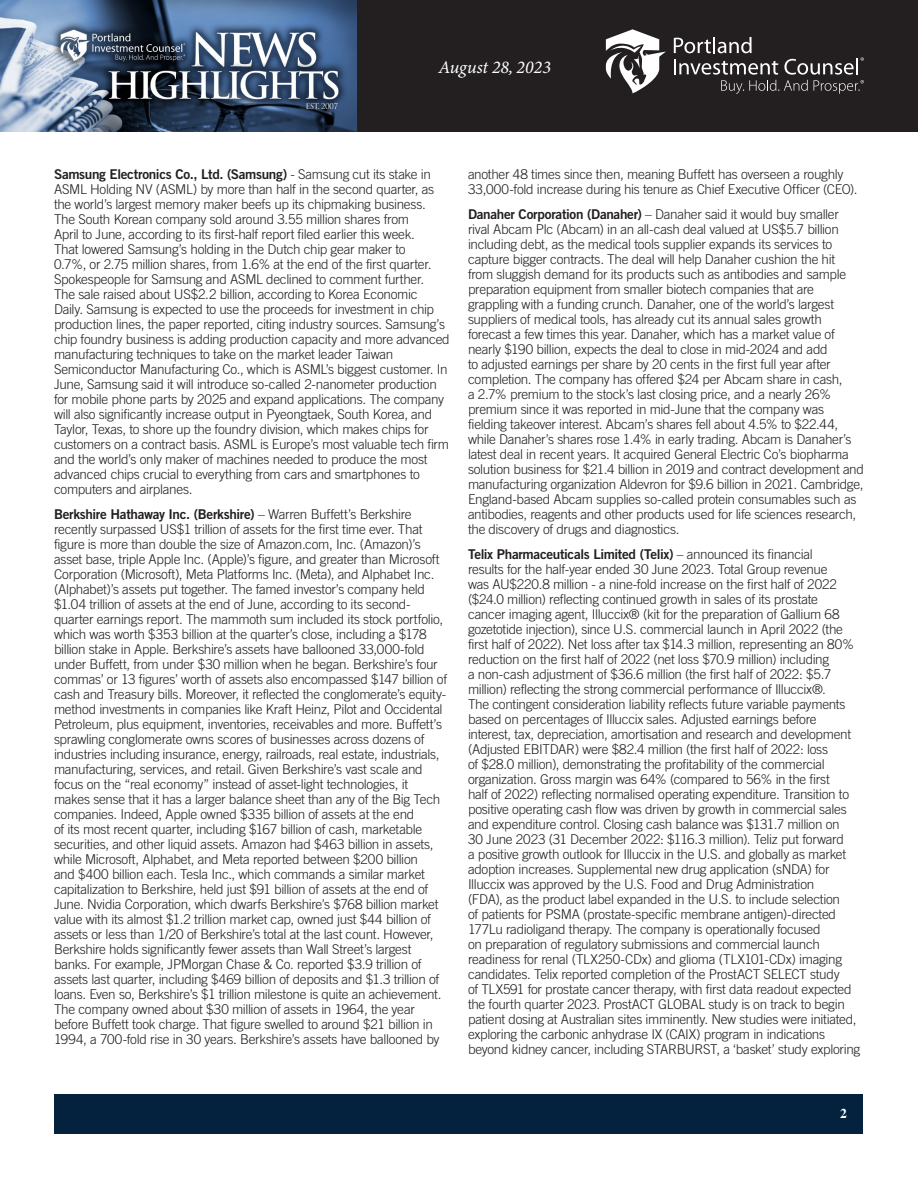
<style>
.page{position:relative;width:918px;height:1188px;background:#fff}
.page>*{position:absolute;margin:0;border:0;box-sizing:border-box;transform-origin:0 0}
.t1{font:italic 18px "Minion Variable Concept";color:#fff}
.Article_-_Body{font:300 13.5px/15px "Trade Gothic";letter-spacing:-.02em;color:#231f20}
.t2{font:700 13.5px "Times";color:#fff}
.s1{font-family:"Trade Gothic Bold Two";font-weight:400}
</style>
<div class="page">
<div style="left:356px;top:0;width:562px;height:132px;background:#231f20"></div>
<img style="left:0;top:0;width:356px;height:132px">
<svg style="left:674px;top:37px;width:190px;height:57px"></svg>
<svg style="left:606px;top:29px;width:60px;height:64px"></svg>
<div style="left:55px;top:1094px;width:808px;height:39px;background:#04213e"></div>
<h1 class="t1" style="left:439px;top:55px;width:113px">August 28, 2023</h1>
<p class="Article_-_Body" style="left:54px;top:167px;width:397px"><span class="s1">Samsung Electronics Co., Ltd. (Samsung)</span> - Samsung cut its stake in ASML Holding NV (ASML) by more than half in the second quarter, as the world’s largest memory maker beefs up its chipmaking business.<br>The South Korean company sold around 3.55 million shares from<br>April to June, according to its first-half report filed earlier this week.<br>That lowered Samsung’s holding in the Dutch chip gear maker to<br>0.7%, or 2.75 million shares, from 1.6% at the end of the first quarter.<br>Spokespeople for Samsung and ASML declined to comment further.<br>The sale raised about US$2.2 billion, according to Korea Economic Daily. Samsung is expected to use the proceeds for investment in chip production lines, the paper reported, citing industry sources. Samsung’s chip foundry business is adding production capacity and more advanced manufacturing techniques to take on the market leader Taiwan Semiconductor Manufacturing Co., which is ASML’s biggest customer. In June, Samsung said it will introduce so-called 2-nanometer production for mobile phone parts by 2025 and expand applications. The company will also significantly increase output in Pyeongtaek, South Korea, and Taylor, Texas, to shore up the foundry division, which makes chips for customers on a contract basis. ASML is Europe’s most valuable tech firm and the world’s only maker of machines needed to produce the most advanced chips crucial to everything from cars and smartphones to computers and airplanes.</p>
<p class="Article_-_Body" style="left:54px;top:507px;width:395px"><span class="s1">Berkshire Hathaway Inc. (Berkshire)</span> – Warren Buffett’s Berkshire recently surpassed US$1 trillion of assets for the first time ever. That figure is more than double the size of Amazon.com, Inc. (Amazon)’s asset base, triple Apple Inc. (Apple)’s figure, and greater than Microsoft Corporation (Microsoft), Meta Platforms Inc. (Meta), and Alphabet Inc. (Alphabet)’s assets put together. The famed investor’s company held $1.04 trillion of assets at the end of June, according to its second&shy;quarter earnings report. The mammoth sum included its stock portfolio, which was worth $353 billion at the quarter’s close, including a $178 billion stake in Apple. Berkshire’s assets have ballooned 33,000-fold under Buffett, from under $30 million when he began. Berkshire’s four commas’ or 13 figures’ worth of assets also encompassed $147 billion of cash and Treasury bills. Moreover, it reflected the conglomerate’s equity&shy;method investments in companies like Kraft Heinz, Pilot and Occidental Petroleum, plus equipment, inventories, receivables and more. Buffett’s sprawling conglomerate owns scores of businesses across dozens of industries including insurance, energy, railroads, real estate, industrials, manufacturing, services, and retail. Given Berkshire’s vast scale and focus on the “real economy” instead of asset-light technologies, it makes sense that it has a larger balance sheet than any of the Big Tech companies. Indeed, Apple owned $335 billion of assets at the end<br>of its most recent quarter, including $167 billion of cash, marketable securities, and other liquid assets. Amazon had $463 billion in assets, while Microsoft, Alphabet, and Meta reported between $200 billion<br>and $400 billion each. Tesla Inc., which commands a similar market capitalization to Berkshire, held just $91 billion of assets at the end of June. Nvidia Corporation, which dwarfs Berkshire’s $768 billion market value with its almost $1.2 trillion market cap, owned just $44 billion of assets or less than 1/20 of Berkshire’s total at the last count. However, Berkshire holds significantly fewer assets than Wall Street’s largest banks. For example, JPMorgan Chase &amp; Co. reported $3.9 trillion of assets last quarter, including $469 billion of deposits and $1.3 trillion of loans. Even so, Berkshire’s $1 trillion milestone is quite an achievement.<br>The company owned about $30 million of assets in 1964, the year before Buffett took charge. That figure swelled to around $21 billion in 1994, a 700-fold rise in 30 years. Berkshire’s assets have ballooned by</p>
<p class="Article_-_Body" style="left:468px;top:167px;width:391px">another 48 times since then, meaning Buffett has overseen a roughly<br>33,000-fold increase during his tenure as Chief Executive Officer (CEO).</p>
<p class="Article_-_Body" style="left:468px;top:206px;width:398px"><span class="s1">Danaher Corporation (Danaher)</span> – Danaher said it would buy smaller rival Abcam Plc (Abcam) in an all-cash deal valued at US$5.7 billion including debt, as the medical tools supplier expands its services to capture bigger contracts. The deal will help Danaher cushion the hit<br>from sluggish demand for its products such as antibodies and sample preparation equipment from smaller biotech companies that are grappling with a funding crunch. Danaher, one of the world’s largest suppliers of medical tools, has already cut its annual sales growth forecast a few times this year. Danaher, which has a market value of nearly $190 billion, expects the deal to close in mid-2024 and add<br>to adjusted earnings per share by 20 cents in the first full year after completion. The company has offered $24 per Abcam share in cash,<br>a 2.7% premium to the stock’s last closing price, and a nearly 26% premium since it was reported in mid-June that the company was fielding takeover interest. Abcam’s shares fell about 4.5% to $22.44, while Danaher’s shares rose 1.4% in early trading. Abcam is Danaher’s latest deal in recent years. It acquired General Electric Co’s biopharma solution business for $21.4 billion in 2019 and contract development and manufacturing organization Aldevron for $9.6 billion in 2021. Cambridge, England-based Abcam supplies so-called protein consumables such as antibodies, reagents and other products used for life sciences research, the discovery of drugs and diagnostics.</p>
<p class="Article_-_Body" style="left:468px;top:546px;width:394px"><span class="s1">Telix Pharmaceuticals Limited (Telix)</span> – announced its financial<br>results for the half-year ended 30 June 2023. Total Group revenue<br>was AU$220.8 million - a nine-fold increase on the first half of 2022 ($24.0 million) reflecting continued growth in sales of its prostate<br>cancer imaging agent, Illuccix® (kit for the preparation of Gallium 68 gozetotide injection), since U.S. commercial launch in April 2022 (the first half of 2022). Net loss after tax $14.3 million, representing an 80% reduction on the first half of 2022 (net loss $70.9 million) including<br>a non-cash adjustment of $36.6 million (the first half of 2022: $5.7 million) reflecting the strong commercial performance of Illuccix®.<br>The contingent consideration liability reflects future variable payments based on percentages of Illuccix sales. Adjusted earnings before interest, tax, depreciation, amortisation and research and development (Adjusted EBITDAR) were $82.4 million (the first half of 2022: loss<br>of $28.0 million), demonstrating the profitability of the commercial organization. Gross margin was 64% (compared to 56% in the first<br>half of 2022) reflecting normalised operating expenditure. Transition to positive operating cash flow was driven by growth in commercial sales and expenditure control. Closing cash balance was $131.7 million on<br>30 June 2023 (31 December 2022: $116.3 million). Teliz put forward<br>a positive growth outlook for Illuccix in the U.S. and globally as market adoption increases. Supplemental new drug application (sNDA) for Illuccix was approved by the U.S. Food and Drug Administration<br>(FDA), as the product label expanded in the U.S. to include selection<br>of patients for PSMA (prostate-specific membrane antigen)-directed 177Lu radioligand therapy. The company is operationally focused<br>on preparation of regulatory submissions and commercial launch readiness for renal (TLX250-CDx) and glioma (TLX101-CDx) imaging candidates. Telix reported completion of the ProstACT SELECT study<br>of TLX591 for prostate cancer therapy, with first data readout expected the fourth quarter 2023. ProstACT GLOBAL study is on track to begin patient dosing at Australian sites imminently. New studies were initiated, exploring the carbonic anhydrase IX (CAIX) program in indications beyond kidney cancer, including STARBURST, a ‘basket’ study exploring</p>
<p class="t2" style="left:840px;top:1100px;width:8px">2</p>
</div>
